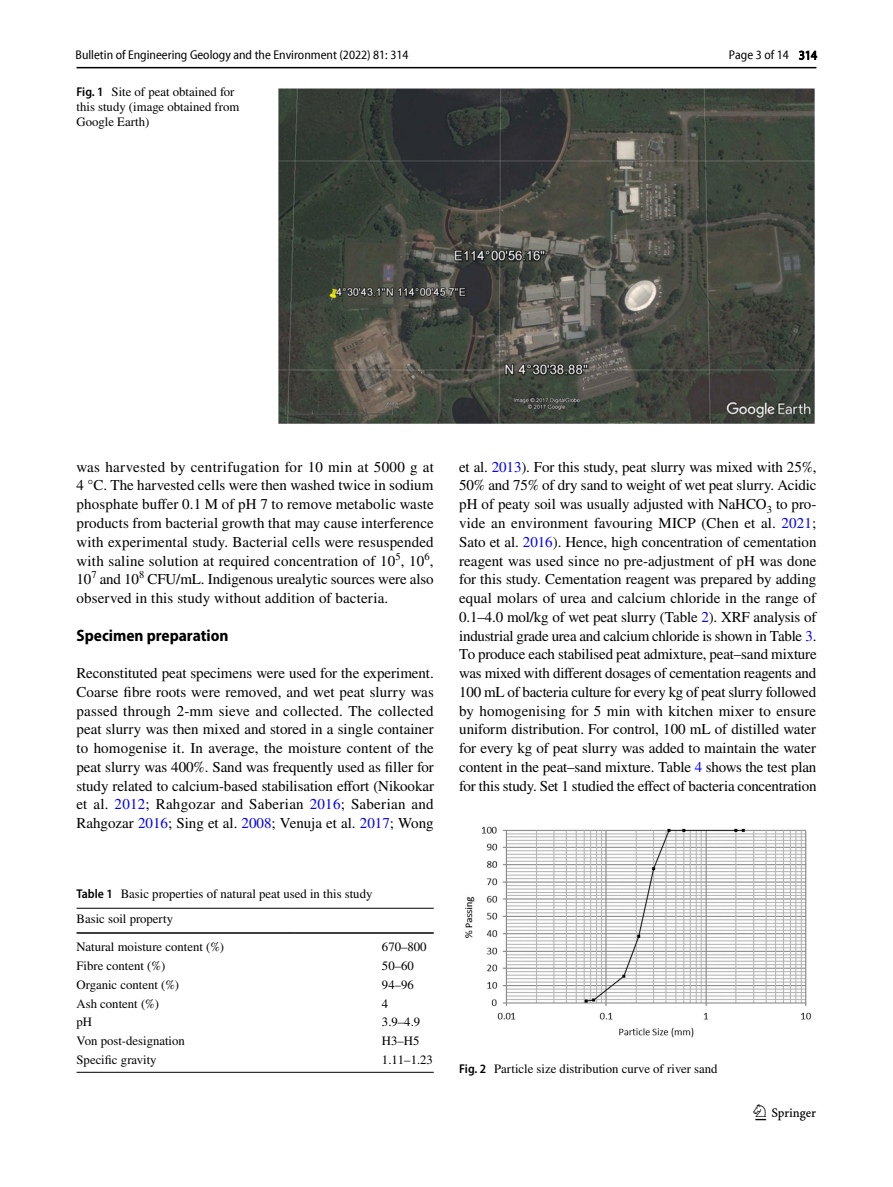
<style>
.page{position:relative;width:893px;height:1187px;background:#fff}
.page>*{position:absolute;margin:0;border:0;box-sizing:border-box;transform-origin:0 0}
.t1{font:22.5px "Springnew Regular 3";color:#000}
.t2{font:700 semi-condensed 16.5px "Myriad Pro";color:#000}
.t3{font:15px/18.8px "STIX";color:#000;text-align:justify}
.t4{font:12.75px/15px "STIX";color:#000}
.t5{font:semi-condensed 12.75px "Myriad Pro Unic";color:#000}
.s1{font-family:"Myriad Pro";font-weight:600;font-stretch:semi-condensed}
.s2{color:#00f}
</style>
<div class="page">
<hr style="left:77px;top:67px;width:739px;height:1px;background:#000">
<img style="left:278px;top:88px;width:537px;height:336px">
<hr style="left:77px;top:907px;width:217px;height:1px;background:#000">
<hr style="left:77px;top:932px;width:217px;height:1px;background:#000">
<hr style="left:294px;top:907px;width:88px;height:1px;background:#000">
<hr style="left:294px;top:932px;width:88px;height:1px;background:#000">
<hr style="left:382px;top:907px;width:52px;height:1px;background:#000">
<hr style="left:382px;top:932px;width:52px;height:1px;background:#000">
<hr style="left:77px;top:1071px;width:217px;height:1px;background:#000">
<hr style="left:294px;top:1071px;width:88px;height:1px;background:#000">
<hr style="left:382px;top:1071px;width:52px;height:1px;background:#000">
<img style="left:465px;top:826px;width:347px;height:212px">
<p class="t5" style="left:76px;top:50px;width:334px">Bulletin of Engineering Geology and the Environment (2022) 81: 314</p>
<p class="t5" style="left:729px;top:50px;width:90px">Page 3 of 14 314</p>
<p class="t4" style="left:77px;top:85px;width:164px"><span class="s1">Fig. 1</span> Site of peat obtained for this study (image obtained from<br>Google Earth)</p>
<p class="t3" style="left:77px;top:458px;width:359px">was harvested by centrifugation for 10 min at 5000 g at 4 °C. The harvested cells were then washed twice in sodium phosphate buffer 0.1 M of pH 7 to remove metabolic waste products from bacterial growth that may cause interference with experimental study. Bacterial cells were resuspended with saline solution at required concentration of 10<sup>5</sup>, 10<sup>6</sup>, 10<sup>7</sup> and 10<sup>8</sup> CFU/mL. Indigenous urealytic sources were also observed in this study without addition of bacteria.</p>
<p class="t2" style="left:77px;top:625px;width:154px">Specimen preparation</p>
<p class="t3" style="left:77px;top:664px;width:359px">Reconstituted peat specimens were used for the experiment.<br>Coarse fibre roots were removed, and wet peat slurry was passed through 2-mm sieve and collected. The collected peat slurry was then mixed and stored in a single container to homogenise it. In average, the moisture content of the peat slurry was 400%. Sand was frequently used as filler for study related to calcium-based stabilisation effort (Nikookar et al. <span class="s2">2012</span>; Rahgozar and Saberian <span class="s2">2016</span>; Saberian and Rahgozar <span class="s2">2016</span>; Sing et al. <span class="s2">2008</span>; Venuja et al. <span class="s2">2017</span>; Wong</p>
<p class="t4" style="left:77px;top:881px;width:297px;line-height:25.5px"><span class="s1">Table 1</span> Basic properties of natural peat used in this study<br>Basic soil property</p>
<p class="t4" style="left:77px;top:940px;width:149px">Natural moisture content (%)</p>
<p class="t4" style="left:382px;top:940px;width:46px">670–800</p>
<p class="t4" style="left:77px;top:959px;width:90px">Fibre content (%)</p>
<p class="t4" style="left:382px;top:959px;width:33px">50–60</p>
<p class="t4" style="left:77px;top:977px;width:104px">Organic content (%)</p>
<p class="t4" style="left:382px;top:977px;width:33px">94–96</p>
<p class="t4" style="left:77px;top:996px;width:84px">Ash content (%)</p>
<p class="t4" style="left:382px;top:996px;width:8px">4</p>
<p class="t4" style="left:77px;top:1015px;width:17px">pH</p>
<p class="t4" style="left:382px;top:1015px;width:40px">3.9–4.9</p>
<p class="t4" style="left:77px;top:1033px;width:110px">Von post-designation</p>
<p class="t4" style="left:382px;top:1033px;width:39px">H3–H5</p>
<p class="t4" style="left:77px;top:1052px;width:82px">Specific gravity</p>
<p class="t4" style="left:382px;top:1052px;width:53px">1.11–1.23</p>
<p class="t3" style="left:459px;top:458px;width:359px">et al. <span class="s2">2013</span>). For this study, peat slurry was mixed with 25%, 50% and 75% of dry sand to weight of wet peat slurry. Acidic pH of peaty soil was usually adjusted with NaHCO<sub>3</sub> to pro&shy;vide an environment favouring MICP (Chen et al. <span class="s2">2021</span>; Sato et al. <span class="s2">2016</span>). Hence, high concentration of cementation reagent was used since no pre-adjustment of pH was done for this study. Cementation reagent was prepared by adding equal molars of urea and calcium chloride in the range of 0.1–4.0 mol/kg of wet peat slurry (Table <span class="s2">2</span>). XRF analysis of industrial grade urea and calcium chloride is shown in Table <span class="s2">3</span>.<br>To produce each stabilised peat admixture, peat–sand mixture was mixed with different dosages of cementation reagents and 100 mL of bacteria culture for every kg of peat slurry followed by homogenising for 5 min with kitchen mixer to ensure uniform distribution. For control, 100 mL of distilled water for every kg of peat slurry was added to maintain the water content in the peat–sand mixture. Table <span class="s2">4</span> shows the test plan for this study. Set 1 studied the effect of bacteria concentration</p>
<p class="t4" style="left:459px;top:1062px;width:260px"><span class="s1">Fig. 2</span> Particle size distribution curve of river sand</p>
<h1 class="t1" style="left:755px;top:1104px;width:62px">1 3</h1>
</div>
